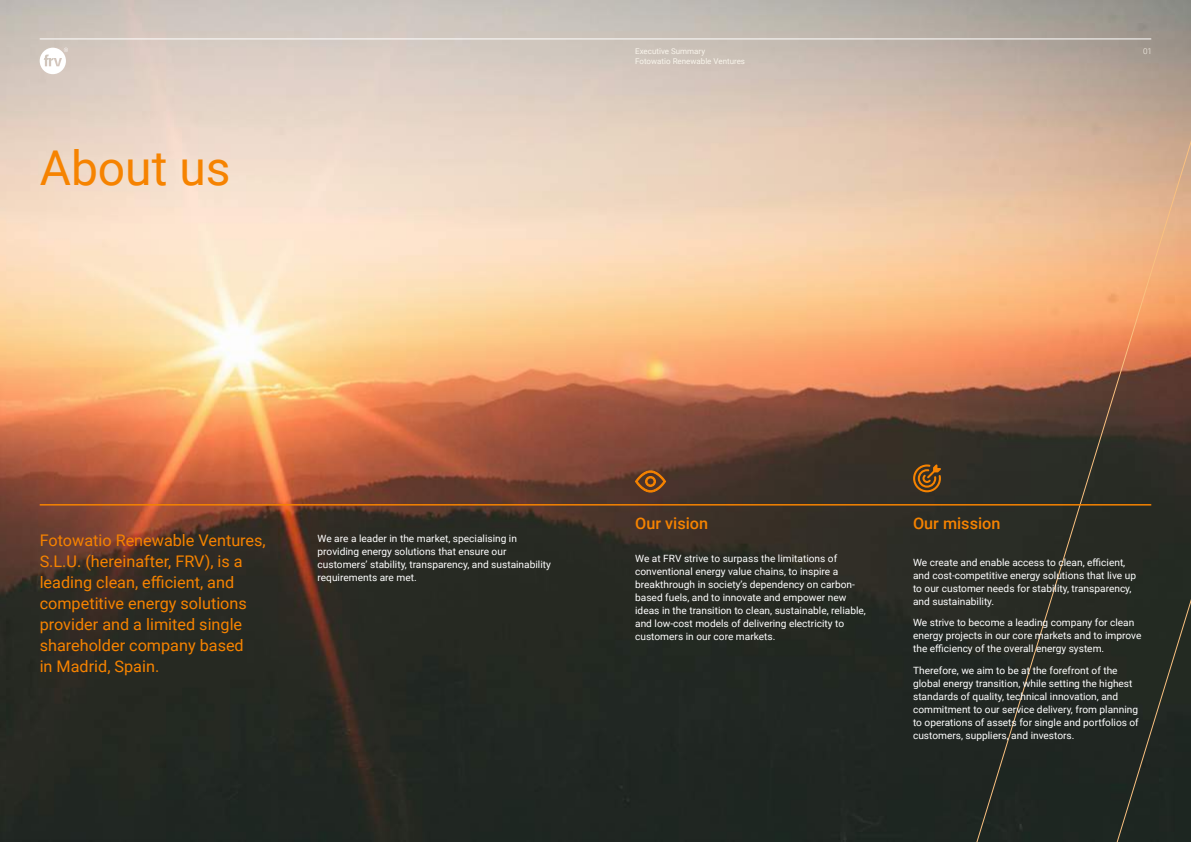
<style>
.page{position:relative;width:1191px;height:842px;background:#fff}
.page>*{position:absolute;margin:0;border:0;box-sizing:border-box;transform-origin:0 0}
.t1{font:48px "Roboto";color:#f68300}
.t2{font:16px/21px "Roboto";color:#f68300}
.t3{font:500 16px "Roboto";color:#f68300}
.t4{font:10px/13px "Roboto";color:#fff}
.t5{font:8px/10px "Roboto";color:#fbf6ed}
.t6{font:300 8px "Roboto";color:#fbf6ed}
</style>
<div class="page">
<img style="left:0;top:0;width:965px;height:842px">
<svg style="left:965px;top:0;width:226px;height:842px;background:#796452"></svg>
<hr style="left:40px;top:39px;width:1111px;height:1px;background:#fff">
<svg style="left:40px;top:48px;width:28px;height:26px"></svg>
<hr style="left:40px;top:504px;width:1111px;height:2px;background:#f68300">
<svg style="left:635px;top:468px;width:31px;height:26px"></svg>
<svg style="left:913px;top:464px;width:28px;height:28px"></svg>
<h1 class="t1" style="left:40px;top:134px;width:192px">About us</h1>
<p class="t5" style="left:635px;top:46px;width:111px">Executive Summary<br>Fotowatio Renewable Ventures</p>
<p class="t6" style="left:1143px;top:45px;width:10px">01</p>
<h2 class="t2" style="left:40px;top:529px;width:228px">Fotowatio Renewable Ventures,<br>S.L.U. (hereinafter, FRV), is a leading clean, efficient, and competitive energy solutions provider and a limited single shareholder company based<br>in Madrid, Spain.</h2>
<p class="t4" style="left:317px;top:531px;width:235px">We are a leader in the market, specialising in providing energy solutions that ensure our customers’ stability, transparency, and sustainability requirements are met.</p>
<h2 class="t3" style="left:635px;top:512px;width:74px">Our vision</h2>
<h2 class="t3" style="left:913px;top:512px;width:89px">Our mission</h2>
<p class="t4" style="left:635px;top:552px;width:232px">We at FRV strive to surpass the limitations of conventional energy value chains, to inspire a breakthrough in society’s dependency on carbon&shy;based fuels, and to innovate and empower new ideas in the transition to clean, sustainable, reliable, and low-cost models of delivering electricity to customers in our core markets.</p>
<p class="t4" style="left:913px;top:555px;width:224px">We create and enable access to clean, efficient, and cost-competitive energy solutions that live up to our customer needs for stability, transparency, and sustainability.</p>
<p class="t4" style="left:913px;top:616px;width:230px">We strive to become a leading company for clean energy projects in our core markets and to improve the efficiency of the overall energy system.</p>
<p class="t4" style="left:913px;top:663px;width:227px">Therefore, we aim to be at the forefront of the global energy transition, while setting the highest standards of quality, technical innovation, and commitment to our service delivery, from planning to operations of assets for single and portfolios of customers, suppliers, and investors.</p>
</div>
